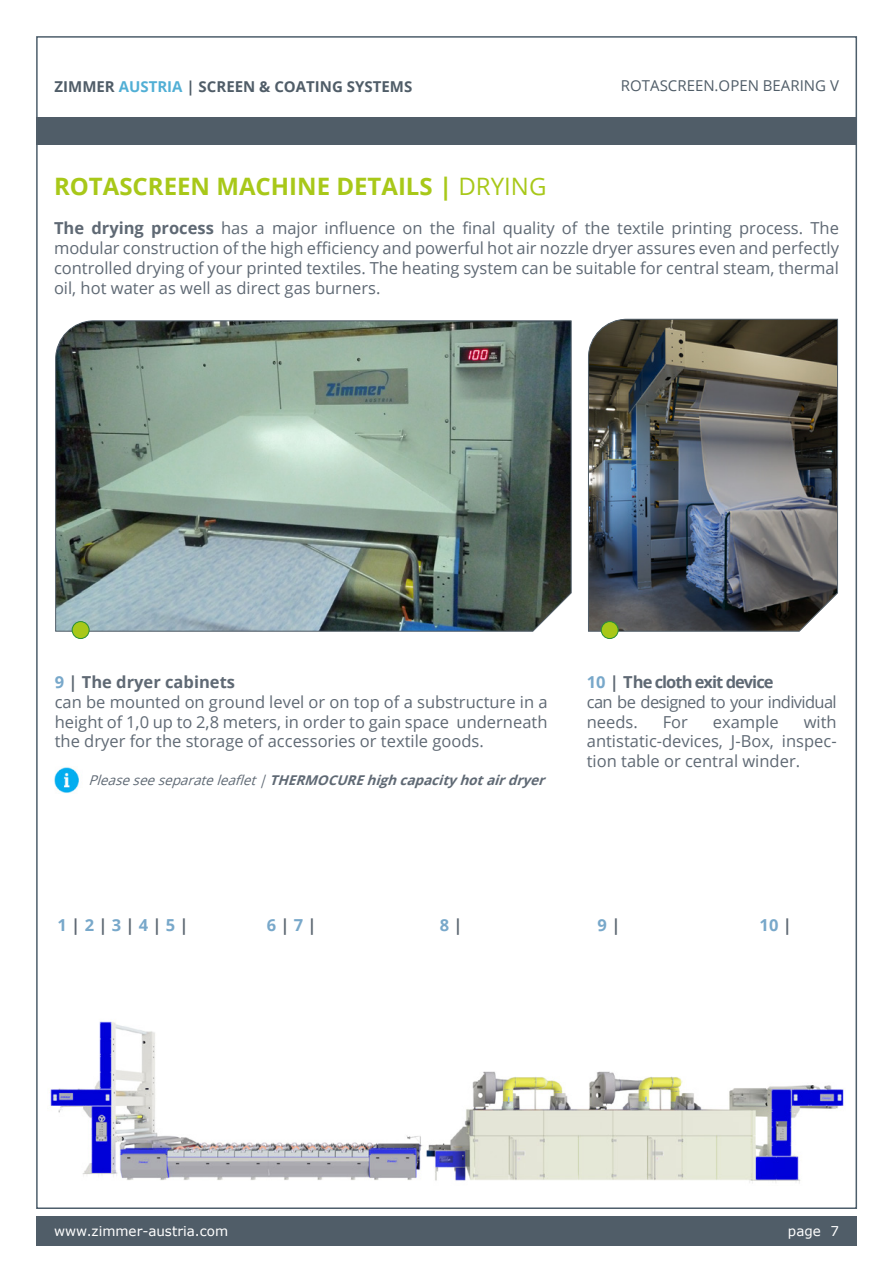
<style>
.page{position:relative;width:893px;height:1263px;background:#fff}
.page>*{position:absolute;margin:0;border:0;box-sizing:border-box;transform-origin:0 0}
.t1{font:700 24px "Open Sans";color:#a8c819}
.t2{font:16.5px/19.8px "Open Sans";color:#5f6974;text-align:justify}
.t3{font:16.5px/19.8px "Open Sans";letter-spacing:-.04em;color:#5f6974}
.t4{font:700 16.5px "Open Sans";color:#78a8ca}
.t5{font:700 15px "Open Sans";color:#505d68}
.t6{font:15px "Open Sans";color:#505d68}
.t7{font:italic 700 13.5px "Open Sans";color:#5f6974}
.t8{font:13.5px "Verdana";color:#fff}
.s1{color:#51afd5}
.s2{font-weight:400}
.s3{font-weight:700}
.s4{font-weight:700;color:#78a8ca}
.s5{color:#5f6974}
</style>
<div class="page">
<div style="left:36px;top:1216px;width:821px;height:30px;background:#505d68"></div>
<div style="left:36px;top:117px;width:820px;height:28px;background:#505d68"></div>
<img style="left:54px;top:767px;width:25px;height:26px">
<svg style="left:55px;top:320px;width:517px;height:312px;background:#7b8f86"></svg>
<div style="left:72px;top:622px;width:17px;height:16px;background:#a8c819;border-radius:50%"></div>
<div style="left:72px;top:621px;width:17px;height:18px;border:1px solid #278f37;border-radius:50%"></div>
<img style="left:588px;top:318px;width:250px;height:314px">
<div style="left:601px;top:622px;width:17px;height:16px;background:#a8c819;border-radius:50%"></div>
<div style="left:601px;top:621px;width:18px;height:18px;border:1px solid #278f37;border-radius:50%"></div>
<img style="left:49px;top:1021px;width:795px;height:162px">
<p class="t5" style="left:55px;top:75px;width:359px">ZIMMER <span class="s1">AUSTRIA</span> | SCREEN &amp; COATING SYSTEMS</p>
<p class="t6" style="left:621px;top:75px;width:220px">ROTASCREEN.OPEN BEARING V</p>
<h1 class="t1" style="left:54px;top:169px;width:494px">ROTASCREEN MACHINE DETAILS | <span class="s2">DRYING</span></h1>
<p class="t2" style="left:54px;top:218px;width:786px"><span class="s3">The drying process</span> has a major influence on the final quality of the textile printing process. The modular construction of the high efficiency and powerful hot air nozzle dryer assures even and perfectly controlled drying of your printed textiles. The heating system can be suitable for central steam, thermal oil, hot water as well as direct gas burners.</p>
<p class="t2" style="left:55px;top:672px;width:494px;text-align:left"><span class="s4">9</span> <span class="s3">| The dryer cabinets<br></span>can be mounted on ground level or on top of a substructure in a height of 1,0 up to 2,8 meters, in order to gain space underneath the dryer for the storage of accessories or textile goods.</p>
<p class="t7" style="left:88px;top:771px;width:463px"><span class="s2">Pleaseseeseparateleaflet|</span>THERMOCUREhighcapacityhotairdryer</p>
<p class="t3" style="left:587px;top:672px;width:251px"><span class="s4">10</span> <span class="s3">| The cloth exit device<br></span>can be designed to your individual needs.</p>
<p class="t2" style="left:587px;top:711px;width:251px;text-indent:217px">with antistatic-devices, J-Box, inspec&shy;tion table or central winder.</p>
<p class="t2" style="left:663px;top:711px;width:27px">For</p>
<p class="t2" style="left:713px;top:711px;width:67px">example</p>
<p class="t4" style="left:58px;top:913px;width:133px">1 <span class="s5">|</span> 2 <span class="s5">|</span> 3 <span class="s5">|</span> 4 <span class="s5">|</span> 5 <span class="s5">|</span></p>
<p class="t4" style="left:267px;top:913px;width:51px">6 <span class="s5">|</span> 7 <span class="s5">|</span></p>
<p class="t4" style="left:440px;top:913px;width:24px">8 <span class="s5">|</span></p>
<p class="t4" style="left:598px;top:913px;width:24px">9 <span class="s5">|</span></p>
<p class="t4" style="left:760px;top:913px;width:34px">10 <span class="s5">|</span></p>
<p class="t8" style="left:54px;top:1222px;width:176px">www.zimmer-austria.com</p>
<p class="t8" style="left:788px;top:1222px;width:53px">page 7</p>
</div>
